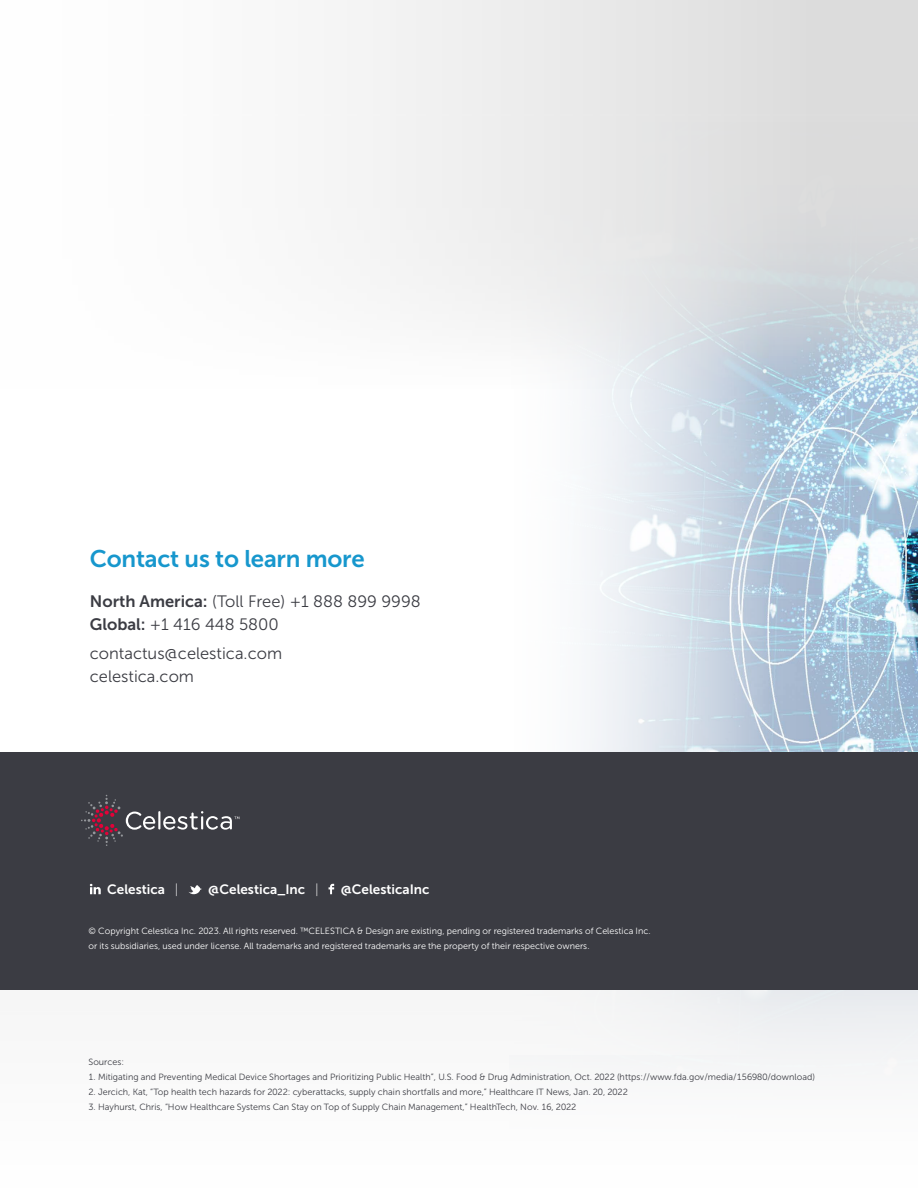
<style>
.page{position:relative;width:918px;height:1188px;background:#fff}
.page>*{position:absolute;margin:0;border:0;box-sizing:border-box;transform-origin:0 0}
.t1{font:24px "Museo Sans 700";letter-spacing:-.01em;color:#1797cd}
.t2{font:16.5px/22.5px "Museo Sans 300";color:#3b3c43}
.t3{font:13.5px "Museo Sans 700";color:#fff}
.t4{font:9px "Museo Sans 300";color:#3b3c43}
.t5{font:9px/15px "Museo Sans 300";color:#fff}
.s1{font-family:"Museo Sans 700"}
.s2{font-family:"Museo Sans 100"}
</style>
<div class="page">
<img style="left:815px;top:389px;width:103px;height:363px">
<svg style="left:815px;top:0;width:103px;height:389px;background:#d4d9dc"></svg>
<svg style="left:347px;top:0;width:468px;height:752px"></svg>
<div style="left:0;top:752px;width:918px;height:237px;background:#3b3c43"></div>
<svg style="left:81px;top:795px;width:159px;height:51px"></svg>
<svg style="left:90px;top:884px;width:11px;height:10px"></svg>
<svg style="left:189px;top:885px;width:13px;height:10px"></svg>
<svg style="left:329px;top:884px;width:5px;height:10px"></svg>
<h1 class="t1" style="left:90px;top:545px;width:276px">Contact us to learn more</h1>
<h2 class="t2" style="left:90px;top:590px;width:332px"><span class="s1">North America:</span> (Toll Free) +1 888 899 9998<br><span class="s1">Global:</span> +1 416 448 5800</h2>
<h2 class="t2" style="left:90px;top:642px;width:194px">contactus@celestica.com celestica.com</h2>
<h3 class="t3" style="left:107px;top:882px;width:73px">Celestica <span class="s2">|</span></h3>
<h3 class="t3" style="left:208px;top:882px;width:112px">@Celestica_Inc <span class="s2">|</span></h3>
<h3 class="t3" style="left:341px;top:882px;width:90px">@CelesticaInc</h3>
<p class="t5" style="left:88px;top:924px;width:564px">© Copyright Celestica Inc. 2023. All rights reserved. ™CELESTICA &amp; Design are existing, pending or registered trademarks of Celestica Inc. or its subsidiaries, used under license. All trademarks and registered trademarks are the property of their respective owners.</p>
<p class="t4" style="left:88px;top:1057px;width:37px">Sources:</p>
<p class="t4" style="left:88px;top:1072px;width:728px">1. Mitigating and Preventing Medical Device Shortages and Prioritizing Public Health”, U.S. Food &amp; Drug Administration, Oct. 2022 (https://www.fda.gov/media/156980/download)</p>
<p class="t4" style="left:88px;top:1087px;width:541px">2. Jercich, Kat, “Top health tech hazards for 2022: cyberattacks, supply chain shortfalls and more,” Healthcare IT News, Jan. 20, 2022</p>
<p class="t4" style="left:88px;top:1102px;width:489px">3. Hayhurst, Chris, “How Healthcare Systems Can Stay on Top of Supply Chain Management,” HealthTech, Nov. 16, 2022</p>
</div>
